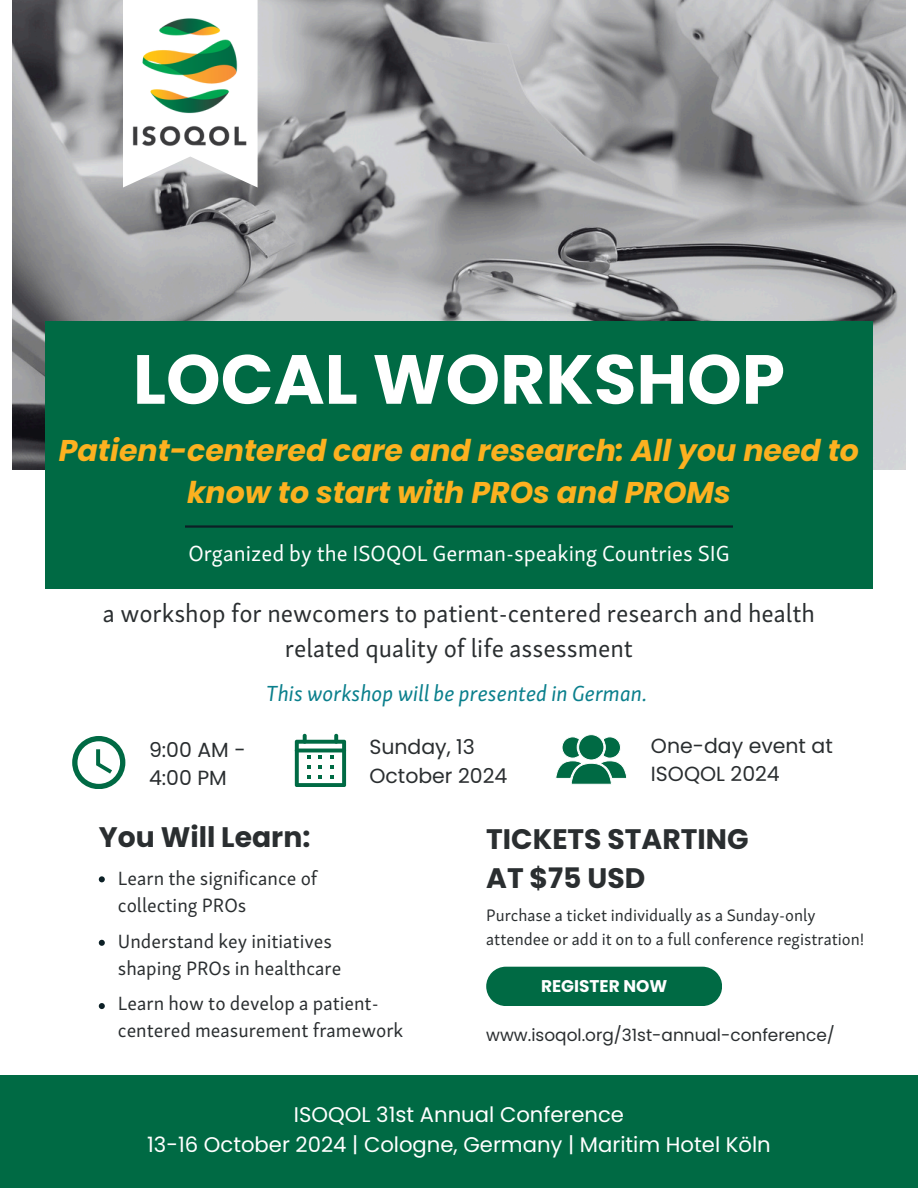
<style>
.page{position:relative;width:918px;height:1188px;background:#fff}
.page>*{position:absolute;margin:0;border:0;box-sizing:border-box;transform-origin:0 0}
.t1{font:700 69.45px "Poppins";color:#fff}
.t2{font:italic 700 30px/41.7px "Poppins";color:#fcb120;text-align:center}
.t3{font:700 28.2px/39.2px "Poppins";color:#2a2e30}
.t4{font:25.35px/34.8px "Skolar Sans Latn";color:#2a2e30;text-align:center}
.t5{font:22.5px "Skolar Sans Latn";color:#fff}
.t6{font:italic 22.5px "Skolar Sans Latn";color:#0a7f8c}
.t7{font:21.15px/29.7px "Poppins";color:#fff;text-align:center}
.t8{font:20.4px/28.7px "Poppins";color:#2a2e30}
.t9{font:19.8px/27px "Skolar Sans Latn";color:#2a2e30}
.t10{font:16.95px/23.7px "Skolar Sans Latn";color:#2a2e30}
.t11{font:16.95px "Poppins";color:#2a2e30}
.t12{font:700 16.95px "Poppins";color:#fff}
</style>
<div class="page">
<img style="left:12px;top:0;width:894px;height:469px">
<svg style="left:123px;top:0;width:135px;height:188px"></svg>
<div style="left:45px;top:321px;width:828px;height:268px;background:#006a44"></div>
<div style="left:0;top:1075px;width:918px;height:113px;background:#006a44"></div>
<div style="left:486px;top:967px;width:236px;height:39px;background:#006a44"></div>
<svg style="left:72px;top:736px;width:53px;height:53px"></svg>
<svg style="left:295px;top:734px;width:51px;height:53px"></svg>
<svg style="left:99px;top:876px;width:6px;height:6px"></svg>
<svg style="left:99px;top:940px;width:6px;height:6px"></svg>
<svg style="left:99px;top:1003px;width:6px;height:6px"></svg>
<img style="left:108px;top:4px;width:164px;height:145px">
<svg style="left:555px;top:734px;width:72px;height:51px"></svg>
<hr style="left:185px;top:525px;width:548px;height:3px;background:#0c2026">
<h6 class="t1" style="left:133px;top:331px;width:654px">LOCAL WORKSHOP</h6>
<h4 class="t2" style="left:59px;top:430px;width:802px">Patient-centered care and research: All you need to know to start with PROs and PROMs</h4>
<p class="t5" style="left:188px;top:545px;width:543px">Organized by the ISOQOL German-speaking Countries SIG</p>
<h6 class="t4" style="left:103px;top:598px;width:714px">a workshop for newcomers to patient-centered research and health related quality of life assessment</h6>
<p class="t6" style="left:266px;top:684px;width:383px">This workshop will be presented in German.</p>
<h1 class="t8" style="left:149px;top:735px;width:98px">9:00 AM -<br>4:00 PM</h1>
<h3 class="t8" style="left:369px;top:733px;width:139px">Sunday, 13<br>October 2024</h3>
<h2 class="t8" style="left:651px;top:732px;width:183px;line-height:28.2px">One-day event at<br>ISOQOL 2024</h2>
<h5 class="t3" style="left:99px;top:817px;width:213px">You Will Learn:</h5>
<p class="t9" style="left:118px;top:867px;width:201px">Learn the significance of collecting PROs</p>
<h6 class="t9" style="left:118px;top:929px;width:225px">Understand key initiatives shaping PROs in healthcare</h6>
<p class="t9" style="left:118px;top:992px;width:287px">Learn how to develop a patient&shy;centered measurement framework</p>
<h3 class="t3" style="left:486px;top:819px;width:264px">TICKETS STARTING<br>AT $75 USD</h3>
<p class="t10" style="left:486px;top:905px;width:380px">Purchase a ticket individually as a Sunday-only attendee or add it on to a full conference registration!</p>
<p class="t12" style="left:541px;top:974px;width:128px">REGISTER NOW</p>
<p class="t11" style="left:486px;top:1024px;width:350px">www.isoqol.org/31st-annual-conference/</p>
<h6 class="t7" style="left:147px;top:1100px;width:625px">ISOQOL 31st Annual Conference<br>13-16 October 2024 | Cologne, Germany | Maritim Hotel Köln</h6>
</div>
